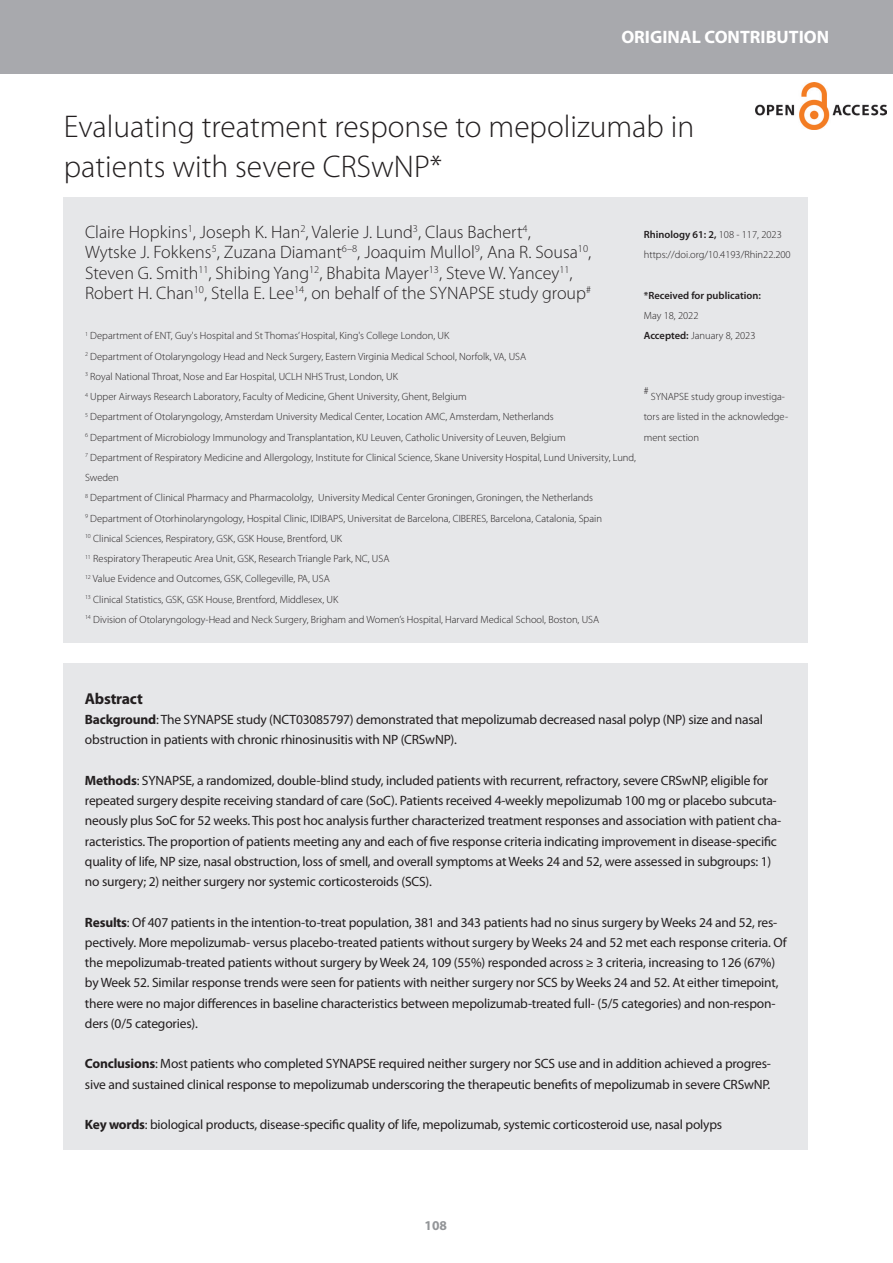
<style>
.page{position:relative;width:893px;height:1263px;background:#fff}
.page>*{position:absolute;margin:0;border:0;box-sizing:border-box;transform-origin:0 0}
.t1{font:300 31.5px "Myriad Pro";color:#231f20}
.noten{font:300 18px "Myriad Pro";color:#231f20}
.Original_Contributio{font:700 18px "Myriad Pro";color:#fff}
.Kopje{font:700 15.75px "Myriad Pro";letter-spacing:-.015em;color:#231f20}
.Kopje-2{font:13.5px/20.2px "Myriad Pro";letter-spacing:-.015em;color:#231f20}
.Paginering{font:700 13.5px "Myriad Pro";color:#939598}
.noten-2{font:300 10.5px/20.2px "Myriad Pro";color:#231f20}
.noten-3{font:600 10.5px "Myriad Pro";color:#231f20}
.s1{font-weight:300}
.s2{font-weight:600}
.s3{font-weight:700}
</style>
<div class="page">
<div style="left:0;top:0;width:893px;height:74px;background:#a8a9ad"></div>
<div style="left:64px;top:663px;width:744px;height:486px;background:#e6e7e9"></div>
<div style="left:64px;top:198px;width:744px;height:445px;background:#e6e7e9"></div>
<img style="left:756px;top:83px;width:130px;height:47px">
<p class="Original_Contributio" style="left:621px;top:27px;width:209px">ORIGINAL CONTRIBUTION</p>
<p class="t1" style="left:64px;top:109px;width:632px">Evaluating treatment response to mepolizumab in</p>
<p class="t1" style="left:64px;top:149px;width:380px">patients with severe CRSwNP*</p>
<p class="noten" style="left:85px;top:222px;width:447px">Claire Hopkins<sup>1</sup>, Joseph K. Han<sup>2</sup>, Valerie J. Lund<sup>3</sup>, Claus Bachert<sup>4</sup>,</p>
<p class="noten" style="left:85px;top:242px;width:508px">Wytske J. Fokkens<sup>5</sup>, Zuzana Diamant<sup>6–8</sup>, Joaquim Mullol<sup>9</sup>, Ana R. Sousa<sup>10</sup>,</p>
<p class="noten" style="left:85px;top:263px;width:489px">Steven G. Smith<sup>11</sup>, Shibing Yang<sup>12</sup>, Bhabita Mayer<sup>13</sup>, Steve W. Yancey<sup>11</sup>,</p>
<p class="noten" style="left:85px;top:283px;width:507px">Robert H. Chan<sup>10</sup>, Stella E. Lee<sup>14</sup>, on behalf of the SYNAPSE study group<sup>#</sup></p>
<p class="noten-2" style="left:85px;top:326px;width:366px"><sup>1</sup> Department of ENT, Guy's Hospital and St Thomas’ Hospital, King's College London, UK</p>
<p class="noten-2" style="left:85px;top:346px;width:443px"><sup>2</sup> Department of Otolaryngology Head and Neck Surgery, Eastern Virginia Medical School, Norfolk, VA, USA</p>
<p class="noten-2" style="left:85px;top:366px;width:314px"><sup>3</sup> Royal National Throat, Nose and Ear Hospital, UCLH NHS Trust, London, UK</p>
<p class="noten-2" style="left:85px;top:387px;width:383px"><sup>4</sup> Upper Airways Research Laboratory, Faculty of Medicine, Ghent University, Ghent, Belgium</p>
<p class="noten-2" style="left:85px;top:407px;width:470px"><sup>5</sup> Department of Otolaryngology, Amsterdam University Medical Center, Location AMC, Amsterdam, Netherlands</p>
<p class="noten-2" style="left:85px;top:427px;width:482px"><sup>6</sup> Department of Microbiology Immunology and Transplantation, KU Leuven, Catholic University of Leuven, Belgium</p>
<p class="noten-2" style="left:85px;top:447px;width:552px"><sup>7</sup> Department of Respiratory Medicine and Allergology, Institute for Clinical Science, Skane University Hospital, Lund University, Lund,<br>Sweden</p>
<p class="noten-2" style="left:85px;top:488px;width:510px"><sup>8</sup> Department of Clinical Pharmacy and Pharmacololgy, University Medical Center Groningen, Groningen, the Netherlands</p>
<p class="noten-2" style="left:85px;top:508px;width:518px"><sup>9</sup> Department of Otorhinolaryngology, Hospital Clinic, IDIBAPS, Universitat de Barcelona, CIBERES, Barcelona, Catalonia, Spain</p>
<p class="noten-2" style="left:85px;top:528px;width:259px"><sup>10</sup> Clinical Sciences, Respiratory, GSK, GSK House, Brentford, UK</p>
<p class="noten-2" style="left:85px;top:549px;width:306px"><sup>11</sup> Respiratory Therapeutic Area Unit, GSK, Research Triangle Park, NC, USA</p>
<p class="noten-2" style="left:85px;top:569px;width:246px"><sup>12</sup> Value Evidence and Outcomes, GSK, Collegeville, PA, USA</p>
<p class="noten-2" style="left:85px;top:589px;width:255px"><sup>13</sup> Clinical Statistics, GSK, GSK House, Brentford, Middlesex, UK</p>
<p class="noten-2" style="left:85px;top:609px;width:516px"><sup>14</sup> Division of Otolaryngology-Head and Neck Surgery, Brigham and Women’s Hospital, Harvard Medical School, Boston, USA</p>
<p class="noten-3" style="left:644px;top:229px;width:140px">Rhinology 61: 2, <span class="s1">108 - 117, 2023</span></p>
<p class="noten-2" style="left:644px;top:245px;width:148px">https://doi.org/10.4193/Rhin22.200</p>
<p class="noten-3" style="left:644px;top:289px;width:119px">*Received for publication:</p>
<p class="noten-2" style="left:644px;top:306px;width:56px">May 18, 2022</p>
<p class="noten-2" style="left:644px;top:326px;width:113px"><span class="s2">Accepted:</span> January 8, 2023</p>
<p class="noten-2" style="left:644px;top:381px;width:6px">#</p>
<p class="noten-2" style="left:644px;top:387px;width:146px;text-indent:7px">SYNAPSE study group investiga&shy;tors are listed in the acknowledge&shy;ment section</p>
<p class="Kopje" style="left:85px;top:690px;width:59px">Abstract</p>
<p class="Kopje-2" style="left:85px;top:710px;width:680px"><span class="s3">Background</span>: The SYNAPSE study (NCT03085797) demonstrated that mepolizumab decreased nasal polyp (NP) size and nasal obstruction in patients with chronic rhinosinusitis with NP (CRSwNP).</p>
<p class="Kopje-2" style="left:85px;top:770px;width:698px"><span class="s3">Methods</span>: SYNAPSE, a randomized, double-blind study, included patients with recurrent, refractory, severe CRSwNP, eligible for repeated surgery despite receiving standard of care (SoC). Patients received 4-weekly mepolizumab 100 mg or placebo subcuta&shy;neously plus SoC for 52 weeks. This post hoc analysis further characterized treatment responses and association with patient cha&shy;racteristics. The proportion of patients meeting any and each of five response criteria indicating improvement in disease-specific quality of life, NP size, nasal obstruction, loss of smell, and overall symptoms at Weeks 24 and 52, were assessed in subgroups: 1) no surgery; 2) neither surgery nor systemic corticosteroids (SCS).</p>
<p class="Kopje-2" style="left:85px;top:912px;width:703px"><span class="s3">Results</span>: Of 407 patients in the intention-to-treat population, 381 and 343 patients had no sinus surgery by Weeks 24 and 52, res&shy;pectively. More mepolizumab- versus placebo-treated patients without surgery by Weeks 24 and 52 met each response criteria. Of the mepolizumab-treated patients without surgery by Week 24, 109 (55%) responded across ≥ 3 criteria, increasing to 126 (67%) by Week 52. Similar response trends were seen for patients with neither surgery nor SCS by Weeks 24 and 52. At either timepoint, there were no major differences in baseline characteristics between mepolizumab-treated full- (5/5 categories) and non-respon&shy;ders (0/5 categories).</p>
<p class="Kopje-2" style="left:85px;top:1054px;width:687px"><span class="s3">Conclusions</span>: Most patients who completed SYNAPSE required neither surgery nor SCS use and in addition achieved a progres&shy;sive and sustained clinical response to mepolizumab underscoring the therapeutic benefits of mepolizumab in severe CRSwNP.</p>
<p class="Kopje-2" style="left:85px;top:1115px;width:639px"><span class="s3">Key words</span>: biological products, disease-specific quality of life, mepolizumab, systemic corticosteroid use, nasal polyps</p>
<p class="Paginering" style="left:425px;top:1218px;width:24px">108</p>
</div>
